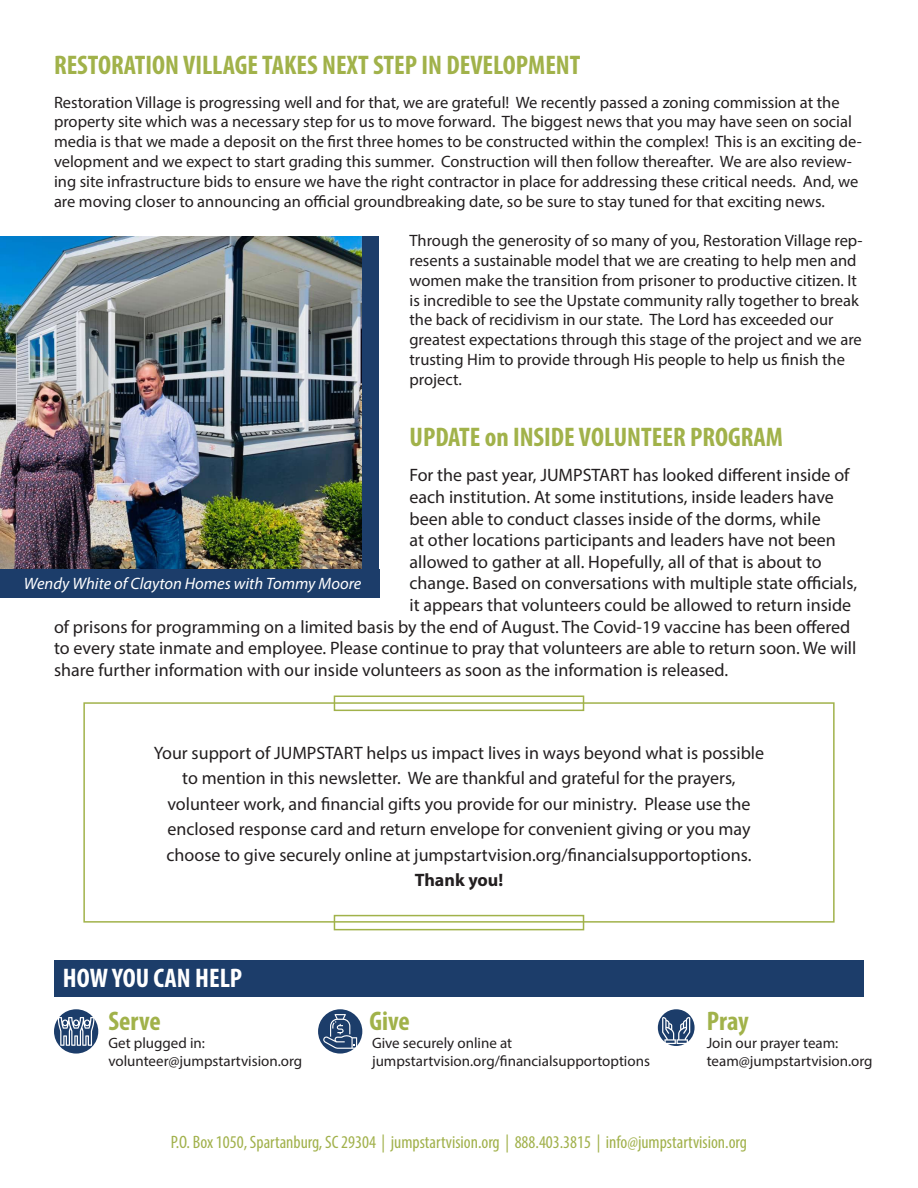
<style>
.page{position:relative;width:918px;height:1188px;background:#fff}
.page>*{position:absolute;margin:0;border:0;box-sizing:border-box;transform-origin:0 0}
.HEADERS{font:700 condensed 27px "Myriad Pro";color:#a1b24a}
.HEADERS-2{font:700 condensed 27px "Myriad Pro";color:#fff}
.t1{font:18px/25.5px "Myriad Pro";color:#231f20;text-align:center}
.t2{font:condensed 18px "Myriad Pro";color:#a1b14b}
.t3{font:700 18px "Myriad Pro";color:#231f20}
.t4{font:16.5px/19.8px "Myriad Pro";color:#231f20}
.t5{font:italic 16.5px "Myriad Pro";color:#fff}
.HEADERS-3{font:15px "Myriad Pro";color:#231f20}
</style>
<div class="page">
<div style="left:83px;top:702px;width:752px;height:221px;border:2px solid #a1b24a"></div>
<div style="left:334px;top:696px;width:250px;height:15px;border:2px solid #a1b24a"></div>
<div style="left:334px;top:915px;width:250px;height:15px;border:2px solid #a1b24a"></div>
<div style="left:54px;top:960px;width:810px;height:37px;background:#1c3d6a"></div>
<div style="left:54px;top:1009px;width:44px;height:45px;background:#1c3d6a;border-radius:50%"></div>
<svg style="left:318px;top:1009px;width:44px;height:45px"></svg>
<svg style="left:658px;top:1009px;width:37px;height:37px"></svg>
<svg style="left:58px;top:1017px;width:36px;height:29px"></svg>
<svg style="left:323px;top:1014px;width:34px;height:35px"></svg>
<svg style="left:662px;top:1015px;width:28px;height:29px"></svg>
<div style="left:36px;top:236px;width:343px;height:335px;background:#1c3d6a"></div>
<img style="left:0;top:236px;width:362px;height:334px">
<div style="left:0;top:570px;width:379px;height:28px;background:#1c3d6a"></div>
<p class="HEADERS" style="left:54px;top:48px;width:528px">RESTORATION VILLAGE TAKES NEXT STEP IN DEVELOPMENT</p>
<p class="t4" style="left:54px;top:92px;width:809px">Restoration Village is progressing well and for that, we are grateful! We recently passed a zoning commission at the property site which was a necessary step for us to move forward. The biggest news that you may have seen on social media is that we made a deposit on the first three homes to be constructed within the complex! This is an exciting de&shy;velopment and we expect to start grading this summer. Construction will then follow thereafter. We are also review&shy;ing site infrastructure bids to ensure we have the right contractor in place for addressing these critical needs. And, we are moving closer to announcing an official groundbreaking date, so be sure to stay tuned for that exciting news.</p>
<p class="t4" style="left:410px;top:230px;width:455px">Through the generosity of so many of you, Restoration Village rep&shy;resents a sustainable model that we are creating to help men and women make the transition from prisoner to productive citizen. It is incredible to see the Upstate community rally together to break the back of recidivism in our state. The Lord has exceeded our greatest expectations through this stage of the project and we are trusting Him to provide through His people to help us finish the project.</p>
<p class="HEADERS" style="left:410px;top:420px;width:375px">UPDATE on INSIDE VOLUNTEER PROGRAM</p>
<p class="t1" style="left:410px;top:462px;width:442px">For the past year, JUMPSTART has looked different inside of</p>
<p class="t1" style="left:410px;top:484px;width:426px">each institution. At some institutions, inside leaders have</p>
<p class="t1" style="left:410px;top:505px;width:413px">been able to conduct classes inside of the dorms, while</p>
<p class="t1" style="left:410px;top:527px;width:428px">at other locations participants and leaders have not been</p>
<p class="t1" style="left:410px;top:549px;width:414px">allowed to gather at all. Hopefully, all of that is about to</p>
<p class="t1" style="left:410px;top:570px;width:449px">change. Based on conversations with multiple state officials,</p>
<p class="t1" style="left:410px;top:592px;width:443px">it appears that volunteers could be allowed to return inside</p>
<p class="t1" style="left:54px;top:613px;width:798px">of prisons for programming on a limited basis by the end of August. The Covid-19 vaccine has been offered</p>
<p class="t1" style="left:54px;top:635px;width:804px">to every state inmate and employee. Please continue to pray that volunteers are able to return soon. We will</p>
<p class="t1" style="left:54px;top:657px;width:676px">share further information with our inside volunteers as soon as the information is released.</p>
<p class="t5" style="left:24px;top:574px;width:339px">Wendy White of Clayton Homes with Tommy Moore</p>
<p class="t1" style="left:154px;top:740px;width:612px">Your support of JUMPSTART helps us impact lives in ways beyond what is possible to mention in this newsletter. We are thankful and grateful for the prayers, volunteer work, and financial gifts you provide for our ministry. Please use the enclosed response card and return envelope for convenient giving or you may choose to give securely online at jumpstartvision.org/financialsupportoptions.</p>
<p class="t3" style="left:415px;top:869px;width:90px">Thank you!</p>
<p class="HEADERS-2" style="left:63px;top:961px;width:181px">HOW YOU CAN HELP</p>
<p class="HEADERS" style="left:108px;top:1004px;width:54px">Serve</p>
<p class="HEADERS" style="left:370px;top:1004px;width:42px">Give</p>
<p class="HEADERS" style="left:707px;top:1004px;width:43px">Pray</p>
<p class="HEADERS-3" style="left:108px;top:1034px;width:98px">Get plugged in:</p>
<p class="HEADERS-3" style="left:108px;top:1052px;width:195px">volunteer@jumpstartvision.org</p>
<p class="HEADERS-3" style="left:372px;top:1034px;width:142px">Give securely online at</p>
<p class="HEADERS-3" style="left:372px;top:1052px;width:279px">jumpstartvision.org/financialsupportoptions</p>
<p class="HEADERS-3" style="left:707px;top:1034px;width:133px">Join our prayer team:</p>
<p class="HEADERS-3" style="left:707px;top:1052px;width:167px">team@jumpstartvision.org</p>
<p class="t2" style="left:171px;top:1131px;width:578px">P.O. Box 1050, Spartanburg, SC 29304 | jumpstartvision.org | 888.403.3815 | info@jumpstartvision.org</p>
</div>
